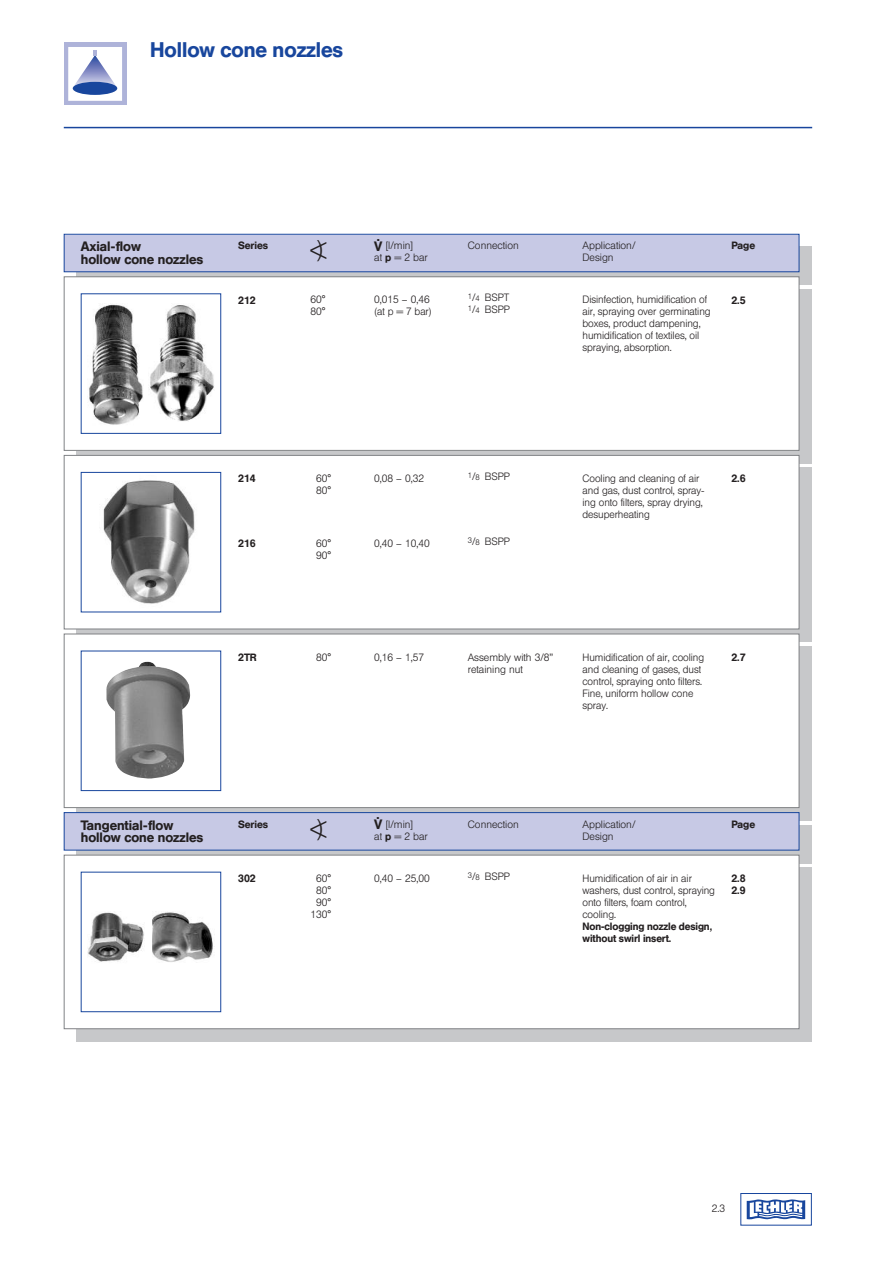
<style>
.page{position:relative;width:893px;height:1263px;background:#fff}
.page>*{position:absolute;margin:0;border:0;box-sizing:border-box;transform-origin:0 0}
.t1{font:300 24px "Helvetica BQ";color:#231f20}
.t2{font:500 21px "Helvetica BQ";color:#18469d}
.t3{font:500 13.5px "Helvetica BQ";color:#231f20}
.t4{font:300 10.5px/12px "Helvetica BQ";letter-spacing:-.005em;color:#231f20}
.t5{font:500 10.5px/12px "Helvetica BQ";letter-spacing:-.005em;color:#231f20}
.s1{font-weight:500;font-size:13.5px}
.s2{font-weight:500}
.s3{font-size:7.8px}
</style>
<div class="page">
<div style="left:77px;top:646px;width:735px;height:175px;background:#c7c8ca"></div>
<div style="left:77px;top:867px;width:735px;height:175px;background:#c7c8ca"></div>
<div style="left:77px;top:825px;width:735px;height:38px;background:linear-gradient(to right,#c7c8ca,#c6c7ca)"></div>
<div style="left:64px;top:855px;width:735px;height:174px;background:#fff"></div>
<div style="left:64px;top:855px;width:735px;height:174px;border:1px solid #808285"></div>
<div style="left:81px;top:872px;width:140px;height:140px;border:1px solid #18469d"></div>
<div style="left:65px;top:813px;width:734px;height:37px;background:#c7c9e5"></div>
<div style="left:64px;top:812px;width:735px;height:38px;border:1px solid #18469d"></div>
<img style="left:88px;top:912px;width:56px;height:50px">
<img style="left:152px;top:912px;width:61px;height:50px">
<hr style="left:64px;top:127px;width:748px;height:1px;background:#18469d">
<div style="left:77px;top:289px;width:735px;height:174px;background:#c7c8ca"></div>
<svg style="left:77px;top:468px;width:735px;height:174px;background:#bcbec0"></svg>
<div style="left:77px;top:247px;width:735px;height:38px;background:linear-gradient(to right,#c7c8ca,#c6c7ca)"></div>
<div style="left:64px;top:277px;width:735px;height:173px;background:#fff"></div>
<div style="left:64px;top:276px;width:735px;height:175px;border:1px solid #808285"></div>
<div style="left:64px;top:455px;width:735px;height:174px;background:#fff"></div>
<div style="left:64px;top:455px;width:735px;height:174px;border:1px solid #808285"></div>
<img style="left:89px;top:304px;width:54px;height:121px">
<div style="left:81px;top:293px;width:140px;height:141px;border:1px solid #18469d"></div>
<img style="left:103px;top:480px;width:92px;height:124px">
<div style="left:81px;top:472px;width:140px;height:140px;border:1px solid #18469d"></div>
<div style="left:65px;top:235px;width:734px;height:36px;background:#c7c9e5"></div>
<div style="left:64px;top:234px;width:735px;height:38px;border:1px solid #18469d"></div>
<div style="left:64px;top:43px;width:62px;height:62px;background:#aeb3d9"></div>
<div style="left:70px;top:49px;width:50px;height:50px;background:#fff"></div>
<div style="left:68px;top:47px;width:54px;height:54px;border:3px solid #fff"></div>
<div style="left:73px;top:82px;width:44px;height:13px;background:#18469d;border-radius:50%"></div>
<svg style="left:73px;top:50px;width:44px;height:38px"></svg>
<img style="left:150px;top:305px;width:64px;height:116px">
<div style="left:64px;top:634px;width:735px;height:173px;background:#fff"></div>
<div style="left:64px;top:634px;width:735px;height:174px;border:1px solid #808285"></div>
<img style="left:106px;top:661px;width:84px;height:118px">
<div style="left:81px;top:651px;width:140px;height:140px;border:1px solid #18469d"></div>
<div style="left:740px;top:1193px;width:72px;height:32px;border:1px solid #18469d"></div>
<svg style="left:747px;top:1199px;width:58px;height:21px"></svg>
<h2 class="t2" style="left:150px;top:39px;width:194px">Hollow cone nozzles</h2>
<p class="t3" style="left:377px;top:229px;width:5px">.</p>
<h1 class="t1" style="left:317px;top:236px;width:9px">)</h1>
<p class="t3" style="left:81px;top:240px;width:62px">Axial-flow</p>
<p class="t5" style="left:238px;top:239px;width:31px">Series</p>
<p class="t4" style="left:374px;top:239px;width:41px"><span class="s1">V</span> [l/min]</p>
<p class="t4" style="left:468px;top:239px;width:52px">Connection</p>
<p class="t4" style="left:583px;top:239px;width:54px">Application/</p>
<p class="t5" style="left:731px;top:239px;width:25px">Page</p>
<p class="t3" style="left:81px;top:252px;width:124px">hollow cone nozzles</p>
<h1 class="t1" style="left:310px;top:238px;width:18px">&lt;</h1>
<p class="t4" style="left:374px;top:251px;width:55px">at<span class="s2">p</span>=2bar</p>
<p class="t4" style="left:583px;top:251px;width:33px">Design</p>
<p class="t5" style="left:238px;top:294px;width:19px">212</p>
<p class="t4" style="left:310px;top:294px;width:17px">60°<br>80°</p>
<p class="t4" style="left:374px;top:294px;width:59px">0,015 – 0,46 (at p = 7 bar)</p>
<p class="t4" style="left:468px;top:292px;width:43px"><sup>1</sup>/<span class="s3">4</span> BSPT<br><sup>1</sup>/<span class="s3">4</span> BSPP</p>
<p class="t4" style="left:583px;top:294px;width:130px">Disinfection, humidification of air, spraying over germinating boxes, product dampening, humidification of textiles, oil spraying, absorption.</p>
<p class="t5" style="left:731px;top:294px;width:16px">2.5</p>
<p class="t5" style="left:238px;top:473px;width:19px">214</p>
<p class="t4" style="left:316px;top:472px;width:17px">60°<br>80°</p>
<p class="t4" style="left:374px;top:473px;width:51px">0,08 – 0,32</p>
<p class="t4" style="left:468px;top:471px;width:43px"><sup>1</sup>/<span class="s3">8</span> BSPP</p>
<p class="t4" style="left:583px;top:472px;width:124px">Cooling and cleaning of air and gas, dust control, spray&shy;ing onto filters, spray drying, desuperheating</p>
<p class="t5" style="left:731px;top:473px;width:16px">2.6</p>
<p class="t5" style="left:238px;top:537px;width:19px">216</p>
<p class="t4" style="left:316px;top:537px;width:17px">60°<br>90°</p>
<p class="t4" style="left:374px;top:537px;width:57px">0,40 – 10,40</p>
<p class="t4" style="left:468px;top:535px;width:43px"><sup>3</sup>/<span class="s3">8</span> BSPP</p>
<p class="t5" style="left:238px;top:651px;width:20px">2TR</p>
<p class="t4" style="left:316px;top:651px;width:17px">80°</p>
<p class="t4" style="left:374px;top:651px;width:51px">0,16 – 1,57</p>
<p class="t4" style="left:468px;top:651px;width:87px">Assembly with 3/8”</p>
<p class="t5" style="left:731px;top:651px;width:16px">2.7</p>
<p class="t4" style="left:468px;top:663px;width:57px">retaining nut</p>
<p class="t4" style="left:583px;top:651px;width:123px">Humidification of air, cooling and cleaning of gases, dust control, spraying onto filters.<br>Fine, uniform hollow cone spray.</p>
<p class="t3" style="left:376px;top:807px;width:5px">.</p>
<h1 class="t1" style="left:317px;top:814px;width:9px">)</h1>
<p class="t3" style="left:81px;top:818px;width:94px">Tangential-flow</p>
<p class="t5" style="left:238px;top:818px;width:31px">Series</p>
<p class="t4" style="left:374px;top:818px;width:41px"><span class="s1">V</span> [l/min]</p>
<p class="t4" style="left:468px;top:818px;width:52px">Connection</p>
<p class="t4" style="left:583px;top:818px;width:54px">Application/</p>
<p class="t5" style="left:731px;top:818px;width:25px">Page</p>
<p class="t3" style="left:81px;top:830px;width:124px">hollow cone nozzles</p>
<h1 class="t1" style="left:310px;top:816px;width:18px">&lt;</h1>
<p class="t4" style="left:374px;top:830px;width:55px">at<span class="s2">p</span>=2bar</p>
<p class="t4" style="left:583px;top:830px;width:33px">Design</p>
<p class="t5" style="left:238px;top:872px;width:19px">302</p>
<p class="t4" style="left:310px;top:872px;width:22px;text-align:center">60°<br>80°<br>90°<br>130°</p>
<p class="t4" style="left:374px;top:872px;width:57px">0,40 – 25,00</p>
<p class="t4" style="left:468px;top:870px;width:43px"><sup>3</sup>/<span class="s3">8</span> BSPP</p>
<p class="t4" style="left:583px;top:872px;width:134px">Humidification of air in air washers, dust control, spraying onto filters, foam control, cooling.</p>
<p class="t5" style="left:583px;top:920px;width:131px">Non-clogging nozzle design, without swirl insert.</p>
<p class="t5" style="left:731px;top:872px;width:16px">2.8<br>2.9</p>
<p class="t4" style="left:712px;top:1202px;width:15px">2.3</p>
</div>
